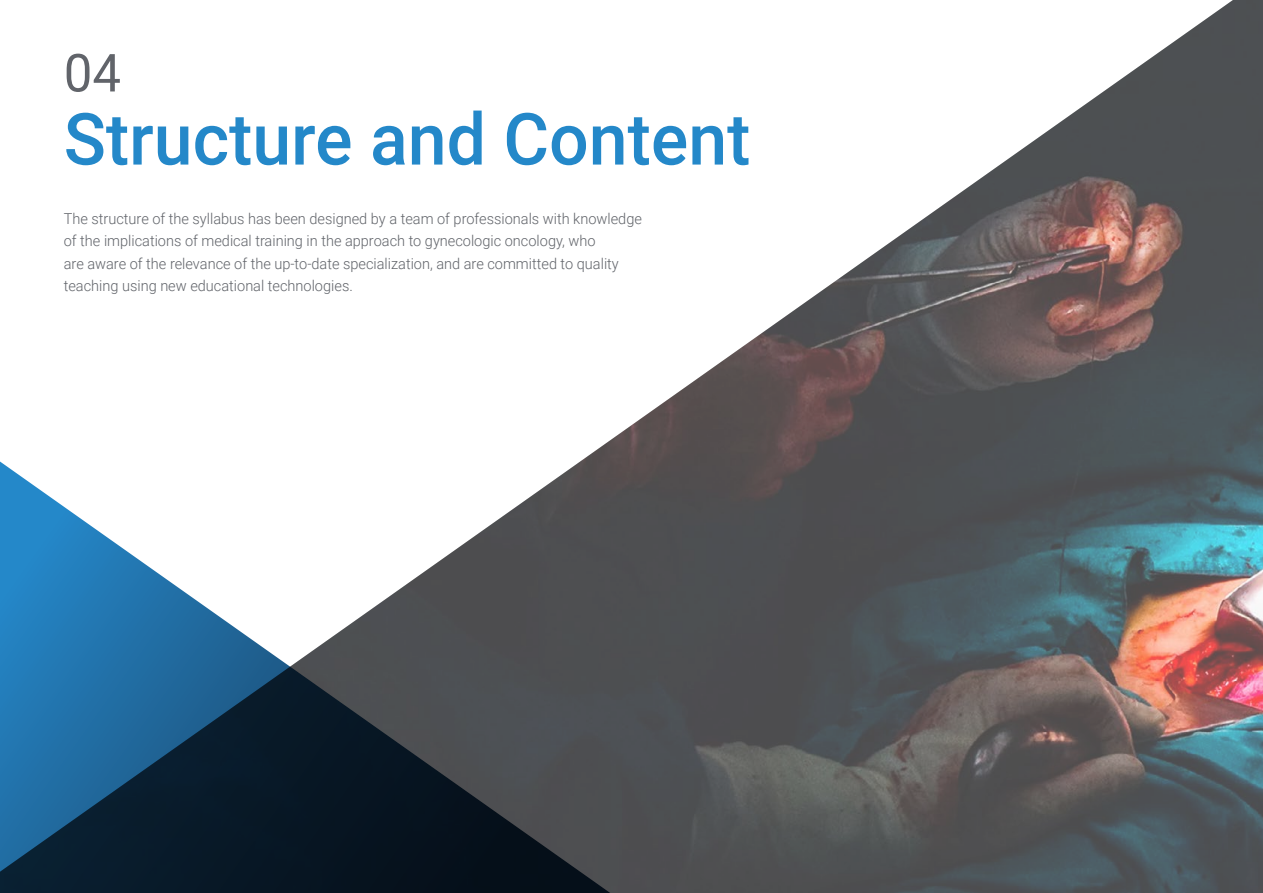
<style>
.page{position:relative;width:1263px;height:893px;background:#fff}
.page>*{position:absolute;margin:0;border:0;box-sizing:border-box;transform-origin:0 0}
.t1{font:500 72px "Roboto";color:#2488c9}
.t2{font:52.5px "Roboto";color:#61646a}
.t3{font:300 15px/22.5px "Roboto";color:#61646a}
</style>
<div class="page">
<img style="left:602px;top:0;width:661px;height:893px">
<svg style="left:0;top:446px;width:640px;height:447px"></svg>
<h2 class="t2" style="left:64px;top:36px;width:59px">04</h2>
<h1 class="t1" style="left:64px;top:89px;width:688px">Structure and Content</h1>
<p class="t3" style="left:64px;top:207px;width:580px">The structure of the syllabus has been designed by a team of professionals with knowledge of the implications of medical training in the approach to gynecologic oncology, who<br>are aware of the relevance of the up-to-date specialization, and are committed to quality teaching using new educational technologies.</p>
</div>
